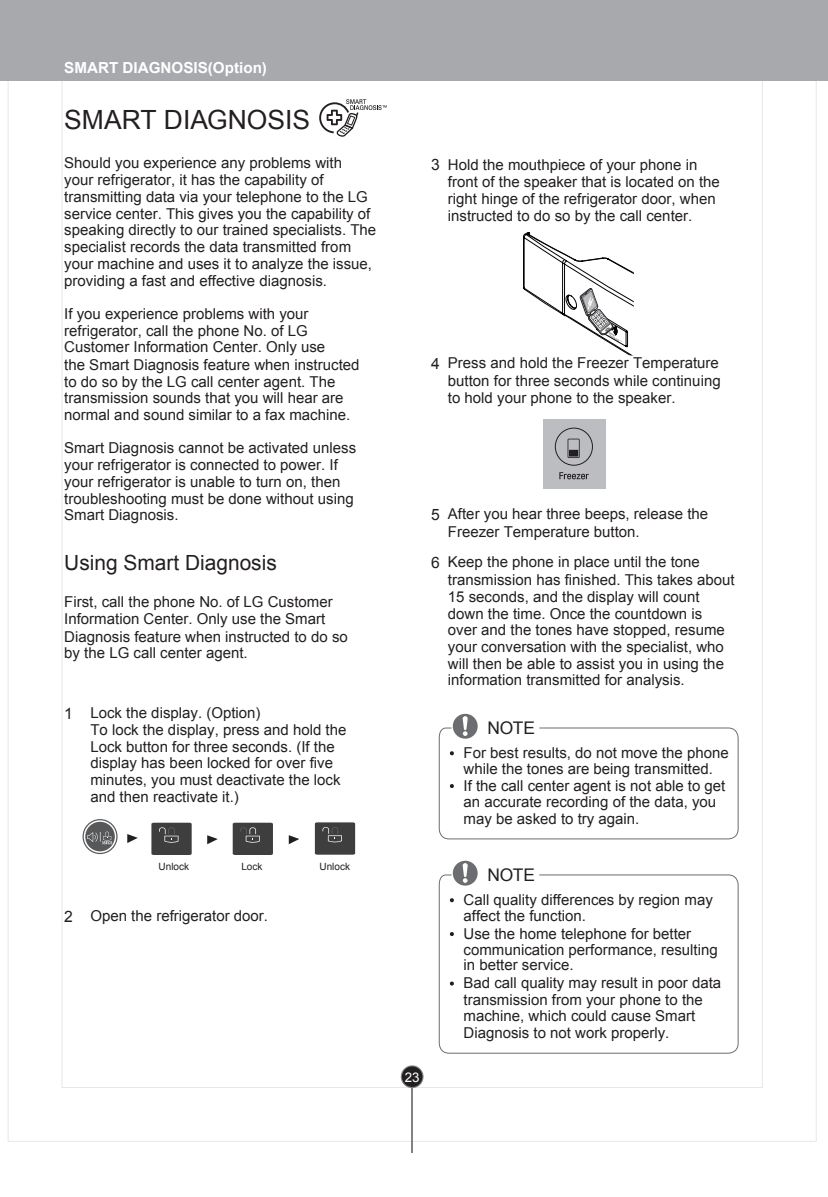
<style>
.page{position:relative;width:828px;height:1197px;background:#fff}
.page>*{position:absolute;margin:0;border:0;box-sizing:border-box;transform-origin:0 0}
.t1{font:26.4px "Arial";color:#231f20}
.t2{font:20.8px "Arial";color:#231f20}
.t3{font:17.4px "Arial";color:#231f20}
.t4{font:700 15.2px "Arial";color:#fff}
.t5{font:15px/16.8px "Arial";color:#231f20}
.t6{font:13.4px "Arial";color:#fff}
.t7{font:10px "Arial";color:#231f20}
.s1{font-size:15.6px}
</style>
<div class="page">
<hr style="left:411px;top:1069px;width:2px;height:82px;background:#808285">
<svg style="left:401px;top:1065px;width:22px;height:22px"></svg>
<div style="left:402px;top:1066px;width:20px;height:20px;background:#231f20;border-radius:50%"></div>
<div style="left:0;top:0;width:828px;height:81px;background:#a8a9ad"></div>
<svg style="left:438px;top:713px;width:301px;height:126px"></svg>
<svg style="left:453px;top:860px;width:25px;height:13px"></svg>
<svg style="left:438px;top:873px;width:301px;height:181px"></svg>
<svg style="left:319px;top:99px;width:68px;height:38px"></svg>
<svg style="left:523px;top:232px;width:111px;height:123px"></svg>
<div style="left:543px;top:419px;width:63px;height:69px;background:#bcbdc0"></div>
<svg style="left:567px;top:438px;width:12px;height:20px"></svg>
<div style="left:569px;top:450px;width:9px;height:6px;background:#231f20"></div>
<div style="left:555px;top:428px;width:38px;height:37px;border:1px solid #231f20;border-radius:50%"></div>
<svg style="left:559px;top:472px;width:30px;height:7px"></svg>
<svg style="left:315px;top:822px;width:40px;height:32px"></svg>
<svg style="left:233px;top:822px;width:40px;height:32px"></svg>
<svg style="left:151px;top:822px;width:41px;height:32px"></svg>
<svg style="left:127px;top:834px;width:11px;height:9px"></svg>
<svg style="left:207px;top:835px;width:11px;height:9px"></svg>
<svg style="left:289px;top:835px;width:10px;height:9px"></svg>
<svg style="left:83px;top:819px;width:35px;height:35px"></svg>
<div style="left:84px;top:820px;width:32px;height:32px;border:2px solid #fff;border-radius:50%"></div>
<svg style="left:87px;top:831px;width:25px;height:13px"></svg>
<p class="t4" style="left:64px;top:58px;width:204px">SMART DIAGNOSIS(Option)</p>
<h1 class="t1" style="left:64px;top:102px;width:247px">SMART DIAGNOSIS</h1>
<p class="t5" style="left:64px;top:155px;width:313px">Should you experience any problems with<br>your refrigerator, it has the capability of transmitting data via your telephone to the LG service center. This gives you the capability of speaking directly to our trained specialists. The specialist records the data transmitted from your machine and uses it to analyze the issue, providing a fast and effective diagnosis.</p>
<p class="t5" style="left:64px;top:305px;width:297px">If you experience problems with your refrigerator, call the phone No. of LG Customer Information Center. Only use<br>the Smart Diagnosis feature when instructed to do so by the LG call center agent. The transmission sounds that you will hear are normal and sound similar to a fax machine.</p>
<p class="t5" style="left:64px;top:440px;width:293px">Smart Diagnosis cannot be activated unless your refrigerator is connected to power. If your refrigerator is unable to turn on, then troubleshooting must be done without using Smart Diagnosis.</p>
<h2 class="t2" style="left:64px;top:549px;width:214px">Using Smart Diagnosis</h2>
<p class="t5" style="left:64px;top:593px;width:285px">First, call the phone No. of LG Customer Information Center. Only use the Smart Diagnosis feature when instructed to do so by the LG call center agent.</p>
<p class="t5" style="left:90px;top:704px;width:257px;text-indent:-26px"><span class="s1">1</span> Lock the display. (Option)<br>To lock the display, press and hold the Lock button for three seconds. (If the display has been locked for over five minutes, you must deactivate the lock and then reactivate it.)</p>
<p class="t7" style="left:159px;top:859px;width:32px">Unlock</p>
<p class="t7" style="left:241px;top:859px;width:23px">Lock</p>
<p class="t7" style="left:319px;top:859px;width:32px">Unlock</p>
<p class="t5" style="left:64px;top:907px;width:205px"><span class="s1">2</span> Open the refrigerator door.</p>
<p class="t5" style="left:448px;top:156px;width:273px;text-indent:-17px"><span class="s1">3</span> Hold the mouthpiece of your phone in front of the speaker that is located on the right hinge of the refrigerator door, when instructed to do so by the call center.</p>
<p class="t5" style="left:448px;top:354px;width:274px;line-height:17.4px;text-align:justify;text-indent:-17px"><span class="s1">4</span> Press and hold the Freezer Temperature button for three seconds while continuing to hold your phone to the speaker.</p>
<p class="t5" style="left:448px;top:505px;width:262px;line-height:18px;text-indent:-17px"><span class="s1">5</span> After you hear three beeps, release the<br>Freezer Temperature button.</p>
<p class="t5" style="left:448px;top:553px;width:288px;text-indent:-17px"><span class="s1">6</span> Keep the phone in place until the tone transmission has finished. This takes about 15 seconds, and the display will count down the time. Once the countdown is over and the tones have stopped, resume your conversation with the specialist, who will then be able to assist you in using the information transmitted for analysis.</p>
<p class="t3" style="left:487px;top:716px;width:49px">NOTE</p>
<p class="t5" style="left:463px;top:744px;width:267px">For best results, do not move the phone while the tones are being transmitted.<br>If the call center agent is not able to get an accurate recording of the data, you may be asked to try again.</p>
<p class="t6" style="left:405px;top:1068px;width:16px">23</p>
<p class="t3" style="left:487px;top:863px;width:49px">NOTE</p>
<p class="t5" style="left:463px;top:892px;width:251px;line-height:15.6px">Call quality differences by region may affect the function.</p>
<p class="t5" style="left:463px;top:925px;width:256px;line-height:15.6px">Use the home telephone for better communication performance, resulting in better service.</p>
<p class="t5" style="left:463px;top:974px;width:259px">Bad call quality may result in poor data transmission from your phone to the machine, which could cause Smart Diagnosis to not work properly.</p>
</div>
